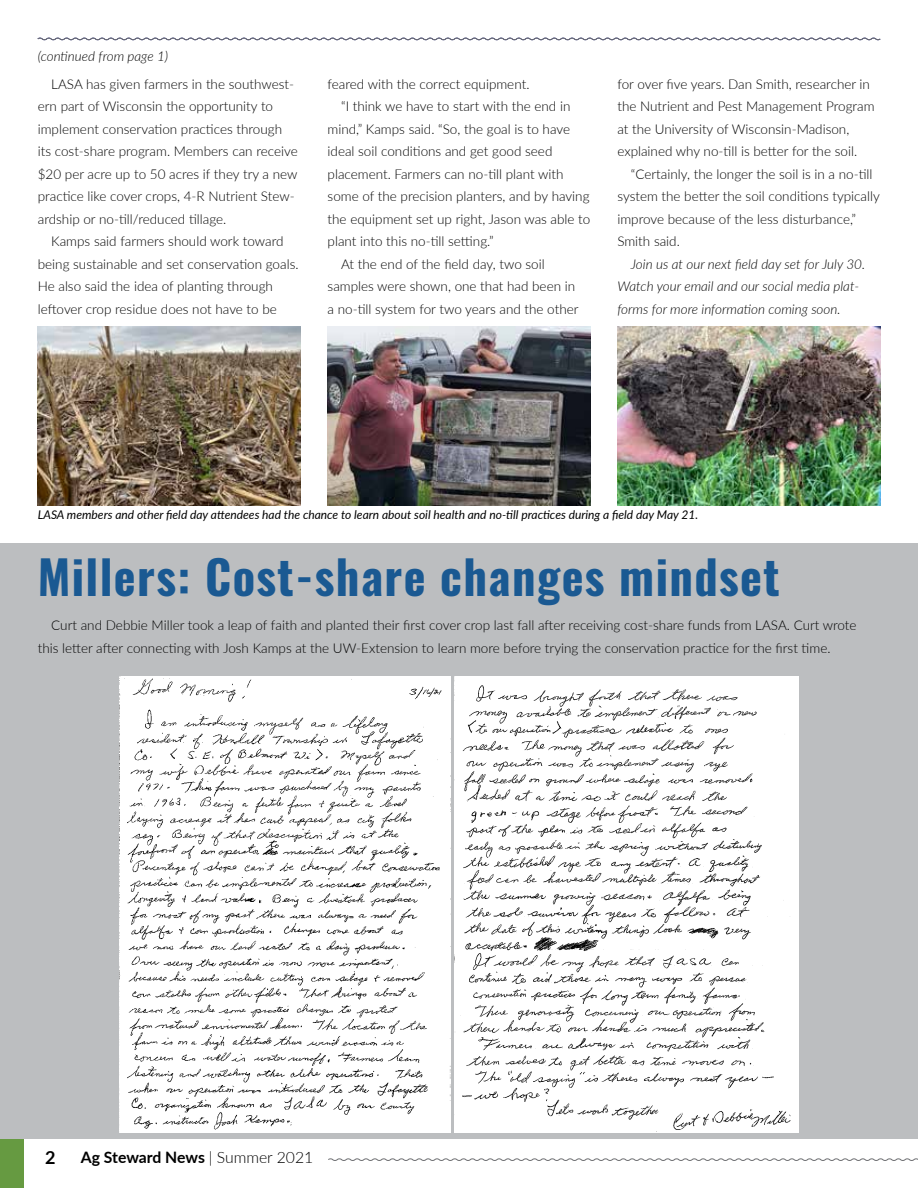
<style>
.page{position:relative;width:918px;height:1188px;background:#fff}
.page>*{position:absolute;margin:0;border:0;box-sizing:border-box;transform-origin:0 0}
.t1{font:700 46.5px "Oswald";letter-spacing:.03em;color:#1a5992}
.t2{font:700 18px "Lato";color:#000}
.t3{font:700 15.75px "Lato";letter-spacing:-.005em;color:#000}
.t4{font:300 13.5px/22.5px "Lato";color:#000}
.t5{font:italic 300 13.5px/22.5px "Lato";color:#000}
.t6{font:italic 12px "Lato";color:#000}
.s1{font-weight:300}
</style>
<div class="page">
<div style="left:0;top:1124px;width:24px;height:64px;background:#669a41"></div>
<svg style="left:328px;top:1158px;width:590px;height:3px"></svg>
<div style="left:0;top:543px;width:918px;height:595px;background:#bcbec0"></div>
<svg style="left:37px;top:37px;width:844px;height:4px"></svg>
<img style="left:38px;top:326px;width:263px;height:179px">
<img style="left:328px;top:326px;width:262px;height:179px">
<img style="left:617px;top:326px;width:263px;height:179px">
<img style="left:119px;top:676px;width:331px;height:457px">
<img style="left:454px;top:676px;width:345px;height:457px">
<p class="t5" style="left:38px;top:44px;width:132px">(continued from page 1)</p>
<p class="t4" style="left:38px;top:72px;width:261px;text-indent:14px">LASA has given farmers in the southwest&shy;ern part of Wisconsin the opportunity to implement conservation practices through its cost-share program. Members can receive $20 per acre up to 50 acres if they try a new practice like cover crops, 4-R Nutrient Stew&shy;ardship or no-till/reduced tillage.</p>
<p class="t4" style="left:38px;top:230px;width:262px;text-indent:14px">Kamps said farmers should work toward being sustainable and set conservation goals.<br>He also said the idea of planting through leftover crop residue does not have to be</p>
<p class="t4" style="left:328px;top:72px;width:203px">feared with the correct equipment.</p>
<p class="t4" style="left:341px;top:95px;width:231px">“I think we have to start with the end in</p>
<p class="t4" style="left:328px;top:117px;width:244px">mind,” Kamps said. “So, the goal is to have</p>
<p class="t4" style="left:328px;top:140px;width:226px">ideal soil conditions and get good seed</p>
<p class="t4" style="left:328px;top:162px;width:237px">placement. Farmers can no-till plant with</p>
<p class="t4" style="left:328px;top:185px;width:264px">some of the precision planters, and by having</p>
<p class="t4" style="left:328px;top:207px;width:264px">the equipment set up right, Jason was able to</p>
<p class="t4" style="left:328px;top:230px;width:168px">plant into this no-till setting.”</p>
<p class="t4" style="left:341px;top:252px;width:205px">At the end of the field day, two soil</p>
<p class="t4" style="left:328px;top:275px;width:249px">samples were shown, one that had been in</p>
<p class="t4" style="left:328px;top:297px;width:252px">a no-till system for two years and the other</p>
<p class="t4" style="left:617px;top:72px;width:259px">for over five years. Dan Smith, researcher in the Nutrient and Pest Management Program at the University of Wisconsin-Madison, explained why no-till is better for the soil.</p>
<p class="t4" style="left:617px;top:162px;width:264px;text-indent:14px">“Certainly, the longer the soil is in a no-till system the better the soil conditions typically improve because of the less disturbance,” Smith said.</p>
<p class="t5" style="left:617px;top:252px;width:249px;text-indent:14px">Join us at our next field day set for July 30.<br>Watch your email and our social media plat&shy;forms for more information coming soon.</p>
<p class="t6" style="left:38px;top:506px;width:662px">LASA members and other field day attendees had the chance to learn about soil health and no-till practices during a field day May 21.</p>
<h1 class="t1" style="left:38px;top:553px;width:744px">Millers: Cost-share changes mindset</h1>
<p class="t4" style="left:38px;top:614px;width:820px;text-indent:14px">Curt and Debbie Miller took a leap of faith and planted their first cover crop last fall after receiving cost-share funds from LASA. Curt wrote this letter after connecting with Josh Kamps at the UW-Extension to learn more before trying the conservation practice for the first time.</p>
<h2 class="t2" style="left:45px;top:1144px;width:12px">2</h2>
<p class="t3" style="left:81px;top:1146px;width:234px">Ag Steward News <span class="s1">| Summer 2021</span></p>
</div>
